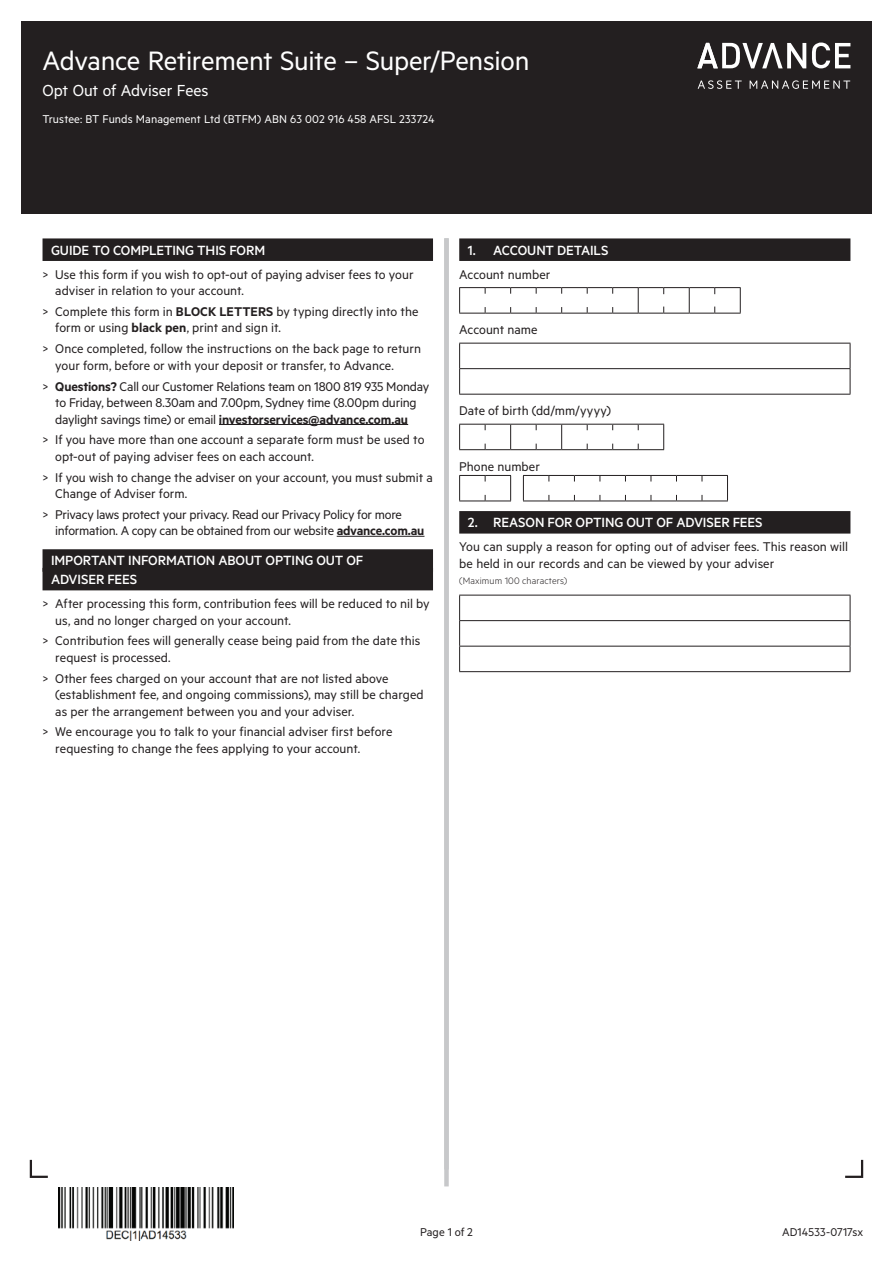
<style>
.page{position:relative;width:893px;height:1263px;background:#fff}
.page>*{position:absolute;margin:0;border:0;box-sizing:border-box;transform-origin:0 0}
.t1{font:30px "Metric";letter-spacing:-.01em;color:#fff}
.t2{font:18px "Metric";letter-spacing:-.005em;color:#fff}
.t3{font:500 15px/18.6px "Metric";letter-spacing:-.005em;color:#fff}
.t4{font:14.25px/16.5px "Metric";color:#231f20}
.t5{font:14.25px/16.5px "Metric";letter-spacing:-.02em;color:#231f20}
.t6{font:12.75px "Metric";letter-spacing:.005em;color:#fff}
.t7{font:12.75px "Metric";letter-spacing:.005em;color:#231f20}
.t8{font:300 10.5px "Metric";letter-spacing:.01em;color:#231f20}
.s1{font-weight:600}
</style>
<div class="page">
<svg style="left:29px;top:1159px;width:19px;height:19px"></svg>
<svg style="left:845px;top:1159px;width:19px;height:19px"></svg>
<img style="left:59px;top:1187px;width:174px;height:53px">
<div style="left:444px;top:238px;width:5px;height:931px;background:#c7c8ca"></div>
<div style="left:43px;top:238px;width:390px;height:23px;background:#231f20"></div>
<hr style="left:219px;top:424px;width:189px;height:1px;background:#231f20">
<hr style="left:337px;top:536px;width:87px;height:1px;background:#231f20">
<div style="left:43px;top:549px;width:390px;height:23px;background:#231f20"></div>
<div style="left:43px;top:568px;width:390px;height:22px;background:#231f20"></div>
<div style="left:459px;top:238px;width:391px;height:23px;background:#231f20"></div>
<div style="left:459px;top:511px;width:391px;height:23px;background:#231f20"></div>
<svg style="left:459px;top:287px;width:282px;height:27px"></svg>
<svg style="left:459px;top:343px;width:392px;height:51px"></svg>
<hr style="left:459px;top:368px;width:391px;height:1px;background:#231f20">
<hr style="left:459px;top:394px;width:391px;height:1px;background:#231f20">
<svg style="left:459px;top:424px;width:205px;height:26px"></svg>
<svg style="left:459px;top:475px;width:269px;height:27px"></svg>
<svg style="left:459px;top:595px;width:392px;height:77px"></svg>
<hr style="left:459px;top:620px;width:391px;height:1px;background:#231f20">
<hr style="left:459px;top:646px;width:391px;height:1px;background:#231f20">
<hr style="left:459px;top:671px;width:391px;height:1px;background:#231f20">
<div style="left:21px;top:21px;width:851px;height:193px;background:#231f20"></div>
<svg style="left:698px;top:80px;width:152px;height:9px"></svg>
<svg style="left:812px;top:43px;width:38px;height:25px"></svg>
<svg style="left:697px;top:43px;width:109px;height:25px"></svg>
<h1 class="t1" style="left:43px;top:43px;width:488px">Advance Retirement Suite – Super/Pension</h1>
<p class="t2" style="left:43px;top:80px;width:168px">Opt Out of Adviser Fees</p>
<p class="t6" style="left:43px;top:112px;width:394px">Trustee: BT Funds Management Ltd (BTFM) ABN 63 002 916 458 AFSL 233724</p>
<p class="t3" style="left:51px;top:240px;width:216px">GUIDE TO COMPLETING THIS FORM</p>
<p class="t4" style="left:55px;top:266px;width:360px;text-indent:-13px">&gt; Use this form if you wish to opt-out of paying adviser fees to your adviser in relation to your account.</p>
<p class="t4" style="left:55px;top:303px;width:365px;text-indent:-13px">&gt; Complete this form in <span class="s1">BLOCK LETTERS</span> by typing directly into the form or using <span class="s1">black pen</span>, print and sign it.</p>
<p class="t4" style="left:55px;top:340px;width:367px;text-indent:-13px">&gt; Once completed, follow the instructions on the back page to return your form, before or with your deposit or transfer, to Advance.</p>
<p class="t4" style="left:43px;top:377px;width:388px;text-align:center">&gt; <span class="s1">Questions?</span> Call our Customer Relations team on 1800 819 935 Monday to Friday, between 8.30am and 7.00pm, Sydney time (8.00pm during daylight savings time) or email <span class="s1">investorservices@advance.com.au</span></p>
<p class="t4" style="left:55px;top:431px;width:371px;text-indent:-13px">&gt; If you have more than one account a separate form must be used to opt-out of paying adviser fees on each account.</p>
<p class="t4" style="left:55px;top:468px;width:379px;text-indent:-13px">&gt; If you wish to change the adviser on your account, you must submit a<br>Change of Adviser form.</p>
<p class="t5" style="left:55px;top:506px;width:371px;text-indent:-13px">&gt; Privacy laws protect your privacy. Read our Privacy Policy for more information. A copy can be obtained from our website <span class="s1">advance.com.au</span></p>
<p class="t3" style="left:51px;top:551px;width:314px">IMPORTANT INFORMATION ABOUT OPTING OUT OF<br>ADVISER FEES</p>
<p class="t4" style="left:55px;top:595px;width:376px;text-indent:-13px">&gt; After processing this form, contribution fees will be reduced to nil by us, and no longer charged on your account.</p>
<p class="t4" style="left:55px;top:632px;width:367px;text-indent:-13px">&gt; Contribution fees will generally cease being paid from the date this request is processed.</p>
<p class="t4" style="left:55px;top:669px;width:370px;text-indent:-13px">&gt; Other fees charged on your account that are not listed above (establishment fee, and ongoing commissions), may still be charged as per the arrangement between you and your adviser.</p>
<p class="t4" style="left:55px;top:723px;width:339px;text-indent:-13px">&gt; We encourage you to talk to your financial adviser first before requesting to change the fees applying to your account.</p>
<p class="t3" style="left:468px;top:240px;width:142px">1. ACCOUNT DETAILS</p>
<p class="t4" style="left:459px;top:266px;width:93px">Account number</p>
<p class="t4" style="left:459px;top:321px;width:80px">Account name</p>
<p class="t4" style="left:459px;top:402px;width:153px">Date of birth (dd/mm/yyyy)</p>
<p class="t4" style="left:459px;top:458px;width:82px">Phone number</p>
<p class="t3" style="left:468px;top:513px;width:296px">2. REASON FOR OPTING OUT OF ADVISER FEES</p>
<p class="t4" style="left:459px;top:538px;width:390px">You can supply a reason for opting out of adviser fees. This reason will be held in our records and can be viewed by your adviser</p>
<p class="t8" style="left:459px;top:575px;width:110px">(Maximum 100 characters)</p>
<p class="t7" style="left:420px;top:1224px;width:54px">Page 1 of 2</p>
<p class="t7" style="left:782px;top:1224px;width:83px">AD14533-0717sx</p>
</div>
